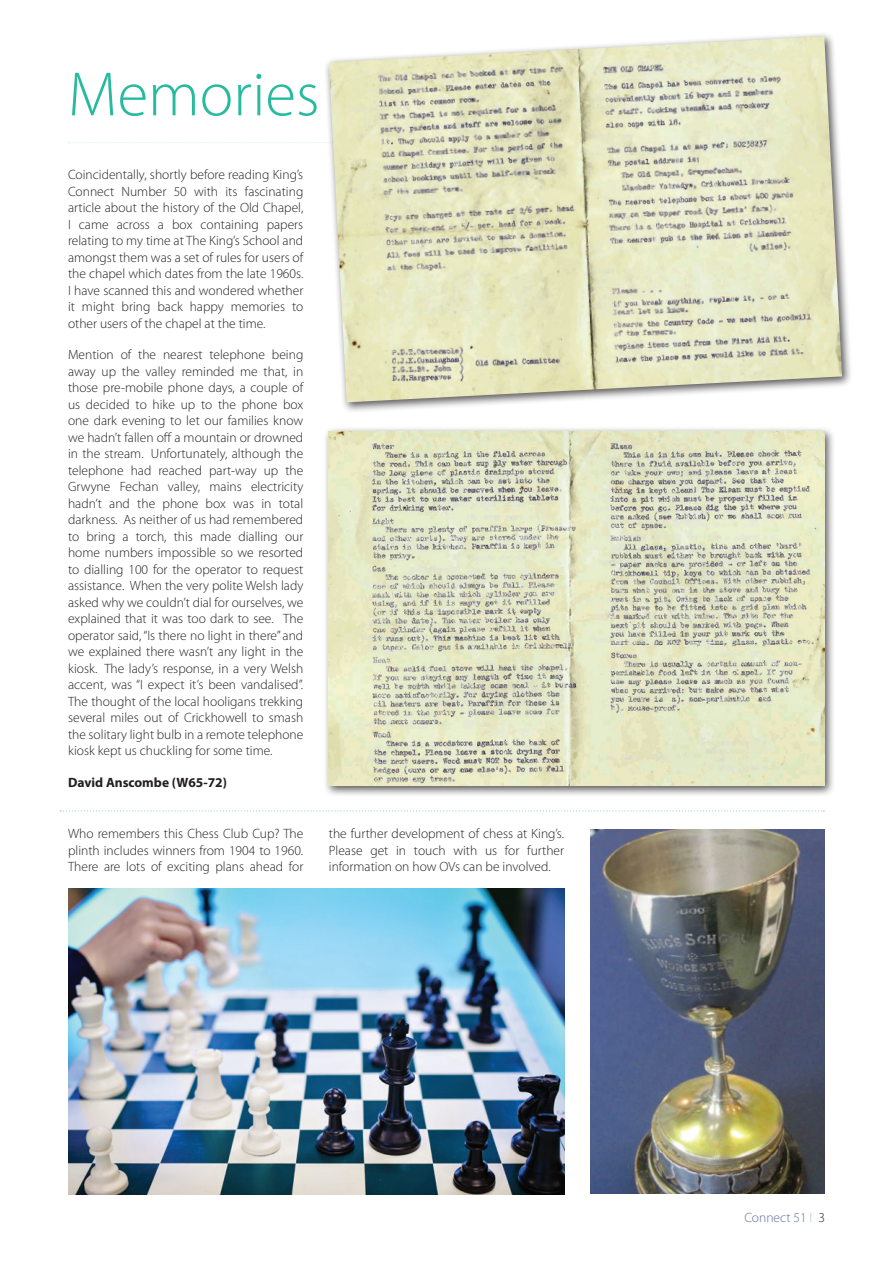
<style>
.page{position:relative;width:893px;height:1263px;background:#fff}
.page>*{position:absolute;margin:0;border:0;box-sizing:border-box;transform-origin:0 0}
.t1{font:300 63px "Myriad Pro";color:#27bb9d}
.t2{font:300 13.5px/16.5px "Myriad Pro";color:#231f20;text-align:justify}
.t3{font:700 13.5px "Myriad Pro";color:#231f20}
.t4{font:300 13.5px "Myriad Pro";color:#5d6e96}
.s1{color:#afb7ce}
.s2{color:#231f20}
</style>
<div class="page">
<svg style="left:68px;top:142px;width:254px;height:1px"></svg>
<div style="left:324px;top:426px;width:511px;height:371px;background:#231f20;opacity:.75"></div>
<img style="left:329px;top:432px;width:495px;height:354px">
<img style="left:590px;top:829px;width:234px;height:364px">
<div style="left:324px;top:32px;width:529px;height:381px;background:#231f20;opacity:.75"></div>
<img style="left:329px;top:36px;width:513px;height:366px">
<img style="left:68px;top:888px;width:496px;height:306px">
<svg style="left:60px;top:810px;width:764px;height:2px"></svg>
<h1 class="t1" style="left:68px;top:70px;width:253px">Memories</h1>
<p class="t2" style="left:68px;top:168px;width:237px">Coincidentally, shortly before reading King’s Connect Number 50 with its fascinating article about the history of the Old Chapel, I came across a box containing papers relating to my time at The King’s School and amongst them was a set of rules for users of the chapel which dates from the late 1960s.<br>I have scanned this and wondered whether it might bring back happy memories to other users of the chapel at the time.</p>
<p class="t2" style="left:68px;top:348px;width:237px">Mention of the nearest telephone being away up the valley reminded me that, in those pre-mobile phone days, a couple of us decided to hike up to the phone box one dark evening to let our families know we hadn’t fallen off a mountain or drowned in the stream. Unfortunately, although the telephone had reached part-way up the Grwyne Fechan valley, mains electricity hadn’t and the phone box was in total darkness. As neither of us had remembered to bring a torch, this made dialling our home numbers impossible so we resorted to dialling 100 for the operator to request assistance. When the very polite Welsh lady asked why we couldn’t dial for ourselves, we explained that it was too dark to see. The operator said, “Is there no light in there” and we explained there wasn’t any light in the kiosk. The lady’s response, in a very Welsh accent, was “I expect it’s been vandalised”.<br>The thought of the local hooligans trekking several miles out of Crickhowell to smash the solitary light bulb in a remote telephone kiosk kept us chuckling for some time.</p>
<p class="t3" style="left:68px;top:777px;width:160px">David Anscombe (W65-72)</p>
<p class="t2" style="left:68px;top:827px;width:237px">Who remembers this Chess Club Cup? The plinth includes winners from 1904 to 1960.<br>There are lots of exciting plans ahead for</p>
<p class="t2" style="left:329px;top:827px;width:237px">the further development of chess at King’s.<br>Please get in touch with us for further information on how OVs can be involved.</p>
<p class="t4" style="left:744px;top:1212px;width:82px">Connect 51 <span class="s1">I</span> <span class="s2">3</span></p>
</div>
